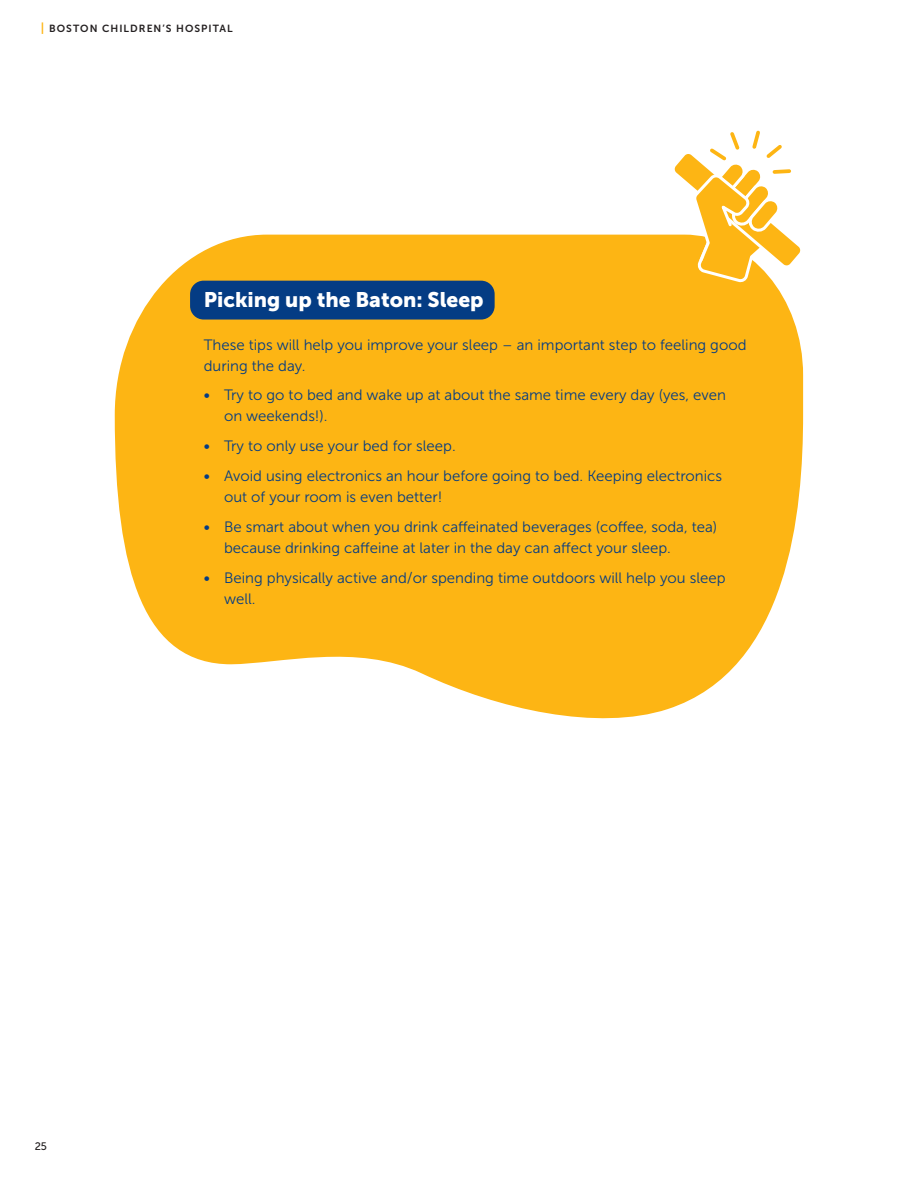
<style>
.page{position:relative;width:918px;height:1188px;background:#fff}
.page>*{position:absolute;margin:0;border:0;box-sizing:border-box;transform-origin:0 0}
.t1{font:21px "Museo Sans 900";color:#fff}
.t2{font:15px/21px "Museo Sans 300";color:#043c84}
.t3{font:10.8px "Museo Sans 500";color:#231f20}
.t4{font:10.35px "Museo Sans 700";letter-spacing:.1em;color:#231f20}
.s1{font-size:12px;color:#fdb514}
.s2{font-family:"Museo Sans 500"}
</style>
<div class="page">
<svg style="left:115px;top:235px;width:688px;height:484px;background:#fdbe33"></svg>
<svg style="left:668px;top:130px;width:135px;height:153px"></svg>
<div style="left:190px;top:281px;width:305px;height:39px;background:#043c84;border-radius:14px"></div>
<p class="t4" style="left:41px;top:22px;width:193px"><span class="s1">|</span> BOSTON CHILDREN’S HOSPITAL</p>
<p class="t1" style="left:204px;top:288px;width:281px">Picking up the Baton: Sleep</p>
<p class="t2" style="left:204px;top:334px;width:544px">These tips will help you improve your sleep – an important step to feeling good during the day.</p>
<p class="t2" style="left:224px;top:385px;width:503px;text-indent:-20px"><span class="s2">•</span> Try to go to bed and wake up at about the same time every day (yes, even on weekends!).</p>
<p class="t2" style="left:204px;top:436px;width:253px"><span class="s2">•</span> Try to only use your bed for sleep.</p>
<p class="t2" style="left:224px;top:466px;width:500px;text-indent:-20px"><span class="s2">•</span> Avoid using electronics an hour before going to bed. Keeping electronics out of your room is even better!</p>
<p class="t2" style="left:224px;top:517px;width:495px;text-indent:-20px"><span class="s2">•</span> Be smart about when you drink caffeinated beverages (coffee, soda, tea) because drinking caffeine at later in the day can affect your sleep.</p>
<p class="t2" style="left:224px;top:568px;width:503px;text-indent:-20px"><span class="s2">•</span> Being physically active and/or spending time outdoors will help you sleep well.</p>
<p class="t3" style="left:35px;top:1141px;width:14px">25</p>
</div>
